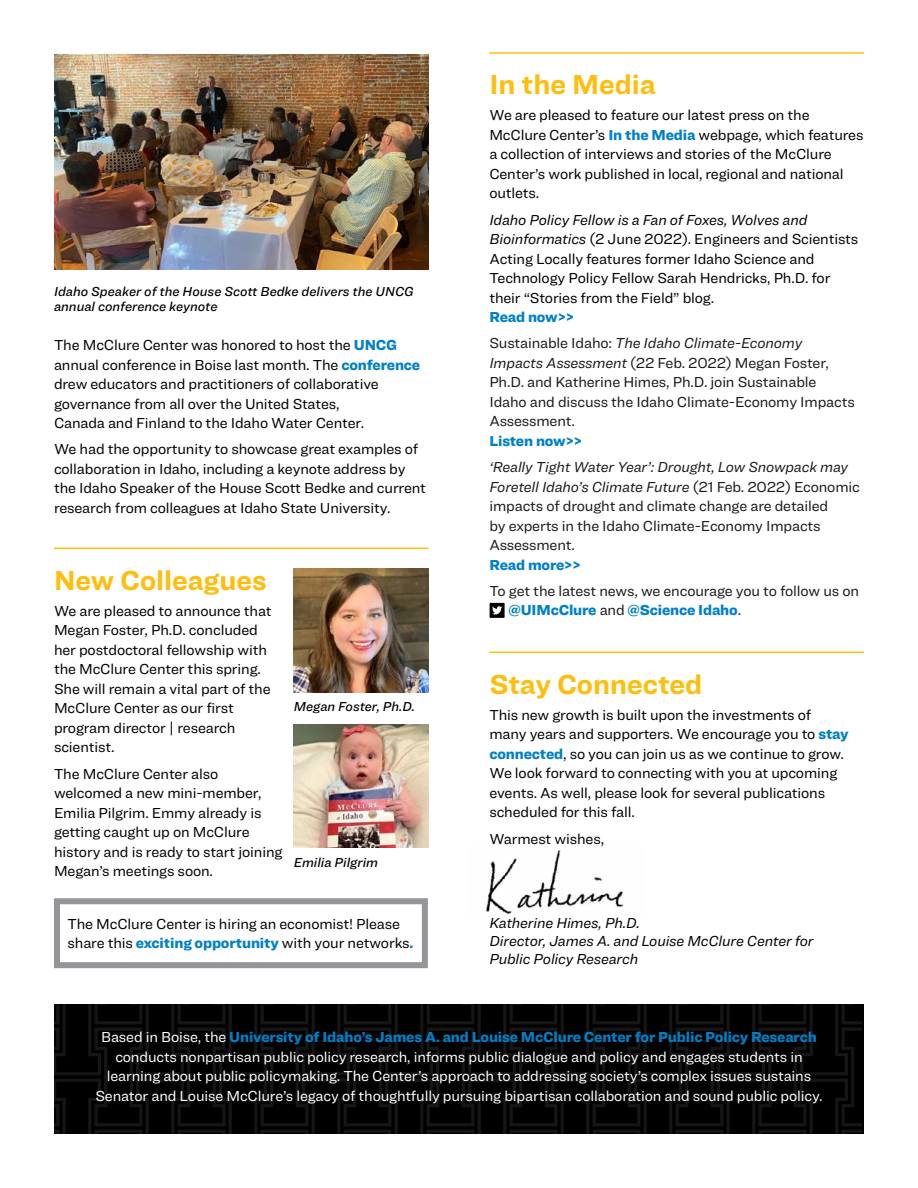
<style>
.page{position:relative;width:918px;height:1188px;background:#fff}
.page>*{position:absolute;margin:0;border:0;box-sizing:border-box;transform-origin:0 0}
.t1{font:700 28.5px "Ringside";color:#febe10}
.t2{font:15px/19.5px "Ringside";letter-spacing:-.01em;color:#000}
.t3{font:15px/19.5px "Ringside";letter-spacing:-.01em;color:#191919}
.t4{font:15px/19.5px "Ringside";letter-spacing:-.01em;color:#fff;text-align:center}
.t5{font:italic 15px/18px "Ringside";letter-spacing:-.01em;color:#000}
.t6{font:italic 15px/26.2px "Ringside";letter-spacing:-.01em;color:#191919}
.t7{font:900 15px "Ringside";letter-spacing:-.01em;color:#0080c7}
.t8{font:13.5px/15px "Ringside Regular Med Ital";color:#000}
.s1{font-weight:900;color:#0080c7}
.s2{font-style:italic}
.s3{font-weight:900;font-style:normal;color:#0080c7}
.s4{font-style:normal}
</style>
<div class="page">
<svg style="left:54px;top:1004px;width:808px;height:130px;background:#050505"></svg>
<hr style="left:489px;top:52px;width:375px;height:2px;background:#febe10">
<img style="left:486px;top:850px;width:138px;height:64px">
<img style="left:294px;top:569px;width:135px;height:123px">
<img style="left:294px;top:725px;width:135px;height:123px">
<img style="left:54px;top:54px;width:375px;height:216px">
<hr style="left:54px;top:548px;width:375px;height:1px;background:#febe10">
<hr style="left:489px;top:652px;width:375px;height:1px;background:#febe10">
<div style="left:490px;top:603px;width:15px;height:15px;background:#000"></div>
<svg style="left:492px;top:606px;width:10px;height:9px"></svg>
<div style="left:54px;top:898px;width:374px;height:70px;border:6px solid #939598"></div>
<p class="t8" style="left:54px;top:283px;width:361px">Idaho Speaker of the House Scott Bedke delivers the UNCG annual conference keynote</p>
<p class="t2" style="left:54px;top:335px;width:368px">The McClure Center was honored to host the <span class="s1">UNCG </span>annual conference in Boise last month. The <span class="s1">conference </span>drew educators and practitioners of collaborative governance from all over the United States,<br>Canada and Finland to the Idaho Water Center.</p>
<p class="t2" style="left:54px;top:439px;width:374px">We had the opportunity to showcase great examples of collaboration in Idaho, including a keynote address by the Idaho Speaker of the House Scott Bedke and current research from colleagues at Idaho State University.</p>
<h1 class="t1" style="left:54px;top:559px;width:214px">New Colleagues</h1>
<p class="t2" style="left:54px;top:601px;width:219px">We are pleased to announce that<br>Megan Foster, Ph.D. concluded her postdoctoral fellowship with the McClure Center this spring.<br>She will remain a vital part of the<br>McClure Center as our first program director | research scientist.</p>
<p class="t2" style="left:54px;top:763px;width:230px">The McClure Center also welcomed a new mini-member,<br>Emilia Pilgrim. Emmy already is getting caught up on McClure history and is ready to start joining<br>Megan’s meetings soon.</p>
<p class="t2" style="left:68px;top:913px;width:347px">The McClure Center is hiring an economist! Please share this <span class="s1">exciting opportunity</span> with your networks<span class="s1">.</span></p>
<p class="t8" style="left:294px;top:699px;width:123px">Megan Foster, Ph.D.</p>
<p class="t8" style="left:294px;top:855px;width:86px">Emilia Pilgrim</p>
<h1 class="t1" style="left:489px;top:63px;width:168px">In the Media</h1>
<p class="t2" style="left:489px;top:105px;width:376px">We are pleased to feature our latest press on the McClure Center’s <span class="s1">In the Media</span> webpage, which features a collection of interviews and stories of the McClure Center’s work published in local, regional and national outlets.</p>
<p class="t2" style="left:489px;top:210px;width:371px"><span class="s2">Idaho Policy Fellow is a Fan of Foxes, Wolves and Bioinformatics</span> (2 June 2022). Engineers and Scientists Acting Locally features former Idaho Science and Technology Policy Fellow Sarah Hendricks, Ph.D. for their “Stories from the Field” blog.</p>
<p class="t6" style="left:489px;top:304px;width:315px"><span class="s3">Read now&gt;&gt;<br></span><span class="s4">Sustainable Idaho:</span> The Idaho Climate-Economy</p>
<p class="t3" style="left:489px;top:353px;width:367px"><span class="s2">Impacts Assessment</span> (22 Feb. 2022) Megan Foster, Ph.D. and Katherine Himes, Ph.D. join Sustainable Idaho and discuss the Idaho Climate-Economy Impacts Assessment.</p>
<p class="t7" style="left:489px;top:430px;width:94px">Listen now&gt;&gt;</p>
<p class="t3" style="left:489px;top:457px;width:372px"><span class="s2">‘Really Tight Water Year’: Drought, Low Snowpack may Foretell Idaho’s Climate Future</span> (21 Feb. 2022) Economic impacts of drought and climate change are detailed<br>by experts in the Idaho Climate-Economy Impacts Assessment.</p>
<p class="t7" style="left:489px;top:553px;width:93px">Read more&gt;&gt;</p>
<p class="t3" style="left:509px;top:581px;width:352px;text-indent:-19px">To get the latest news, we encourage you to follow us on <span class="s1">@UIMcClure</span> and <span class="s1">@Science Idaho</span>.</p>
<h1 class="t1" style="left:489px;top:663px;width:215px">Stay Connected</h1>
<p class="t2" style="left:489px;top:705px;width:361px">This new growth is built upon the investments of many years and supporters. We encourage you to <span class="s1">stay connected</span>, so you can join us as we continue to grow.<br>We look forward to connecting with you at upcoming events. As well, please look for several publications scheduled for this fall.</p>
<p class="t2" style="left:489px;top:828px;width:116px">Warmest wishes,</p>
<p class="t5" style="left:489px;top:914px;width:326px">Katherine Himes, Ph.D.<br>Director, James A. and Louise McClure Center for<br>Public Policy Research</p>
<p class="t4" style="left:95px;top:1027px;width:729px">Based in Boise, the <span class="s1">University of Idaho’s James A. and Louise McClure Center for Public Policy Research </span>conducts nonpartisan public policy research, informs public dialogue and policy and engages students in learning about public policymaking. The Center’s approach to addressing society’s complex issues sustains Senator and Louise McClure’s legacy of thoughtfully pursuing bipartisan collaboration and sound public policy.</p>
</div>
